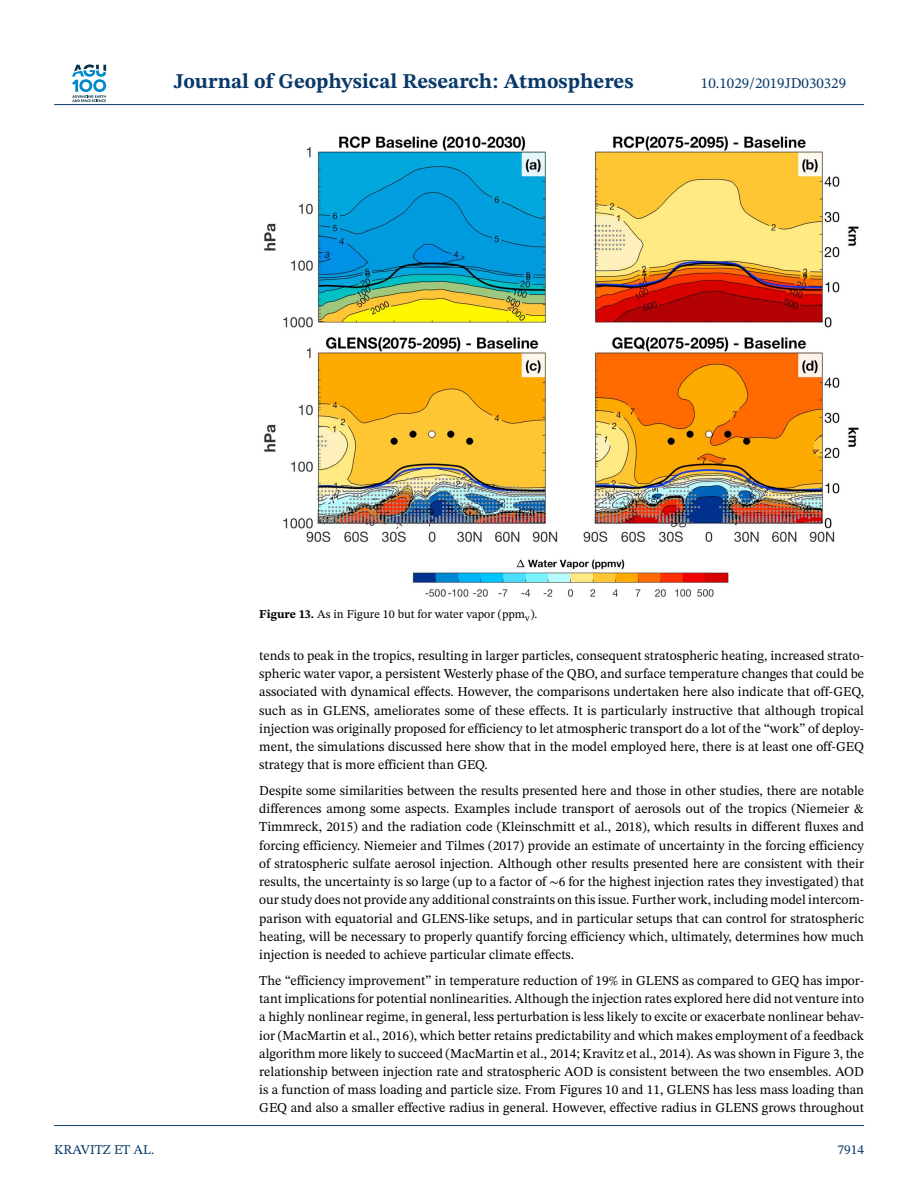
<style>
.page{position:relative;width:918px;height:1188px;background:#fff}
.page>*{position:absolute;margin:0;border:0;box-sizing:border-box;transform-origin:0 0}
.t1{font:700 21px "STIX Two Text";color:#0a3a69}
.t2{font:15px "STIX Two Text";color:#0a3a69}
.t3{font:13.5px/18.3px "STIX Two Text";color:#000;text-align:justify}
.t4{font:13.5px "STIX Two Text";color:#0a3a69}
.t5{font:12px "STIX Two Text";color:#000}
.s1{font-weight:700}
.s2{font-family:"STIX Math"}
</style>
<div class="page">
<svg style="left:72px;top:64px;width:34px;height:38px"></svg>
<hr style="left:54px;top:104px;width:810px;height:1px;background:#0a3a69">
<img style="left:264px;top:136px;width:595px;height:461px">
<hr style="left:54px;top:1125px;width:810px;height:1px;background:#0a3a69">
<h1 class="t1" style="left:174px;top:73px;width:461px">Journal of Geophysical Research: Atmospheres</h1>
<p class="t2" style="left:701px;top:77px;width:147px">10.1029/2019JD030329</p>
<p class="t5" style="left:259px;top:610px;width:280px"><span class="s1">Figure 13.</span> As in Figure 10 but for water vapor (ppm<sub>v</sub>).</p>
<p class="t3" style="left:259px;top:647px;width:606px">tends to peak in the tropics, resulting in larger particles, consequent stratospheric heating, increased strato&shy;spheric water vapor, a persistent Westerly phase of the QBO, and surface temperature changes that could be associated with dynamical effects. However, the comparisons undertaken here also indicate that off-GEQ, such as in GLENS, ameliorates some of these effects. It is particularly instructive that although tropical injection was originally proposed for efficiency to let atmospheric transport do a lot of the “work” of deploy&shy;ment, the simulations discussed here show that in the model employed here, there is at least one off-GEQ strategy that is more efficient than GEQ.</p>
<p class="t3" style="left:259px;top:783px;width:606px">Despite some similarities between the results presented here and those in other studies, there are notable differences among some aspects. Examples include transport of aerosols out of the tropics (Niemeier &amp; Timmreck, 2015) and the radiation code (Kleinschmitt et al., 2018), which results in different fluxes and forcing efficiency. Niemeier and Tilmes (2017) provide an estimate of uncertainty in the forcing efficiency of stratospheric sulfate aerosol injection. Although other results presented here are consistent with their results, the uncertainty is so large (up to a factor of <span class="s2">∼</span>6 for the highest injection rates they investigated) that our study does not provide any additional constraints on this issue. Further work, including model intercom&shy;parison with equatorial and GLENS-like setups, and in particular setups that can control for stratospheric heating, will be necessary to properly quantify forcing efficiency which, ultimately, determines how much injection is needed to achieve particular climate effects.</p>
<p class="t3" style="left:259px;top:972px;width:606px">The “efficiency improvement” in temperature reduction of 19% in GLENS as compared to GEQ has impor&shy;tant implications for potential nonlinearities. Although the injection rates explored here did not venture into a highly nonlinear regime, in general, less perturbation is less likely to excite or exacerbate nonlinear behav&shy;ior (MacMartin et al., 2016), which better retains predictability and which makes employment of a feedback algorithm more likely to succeed (MacMartin et al., 2014; Kravitz et al., 2014). As was shown in Figure 3, the relationship between injection rate and stratospheric AOD is consistent between the two ensembles. AOD is a function of mass loading and particle size. From Figures 10 and 11, GLENS has less mass loading than GEQ and also a smaller effective radius in general. However, effective radius in GLENS grows throughout</p>
<p class="t4" style="left:54px;top:1144px;width:102px">KRAVITZ ET AL.</p>
<p class="t4" style="left:837px;top:1144px;width:28px">7914</p>
</div>
